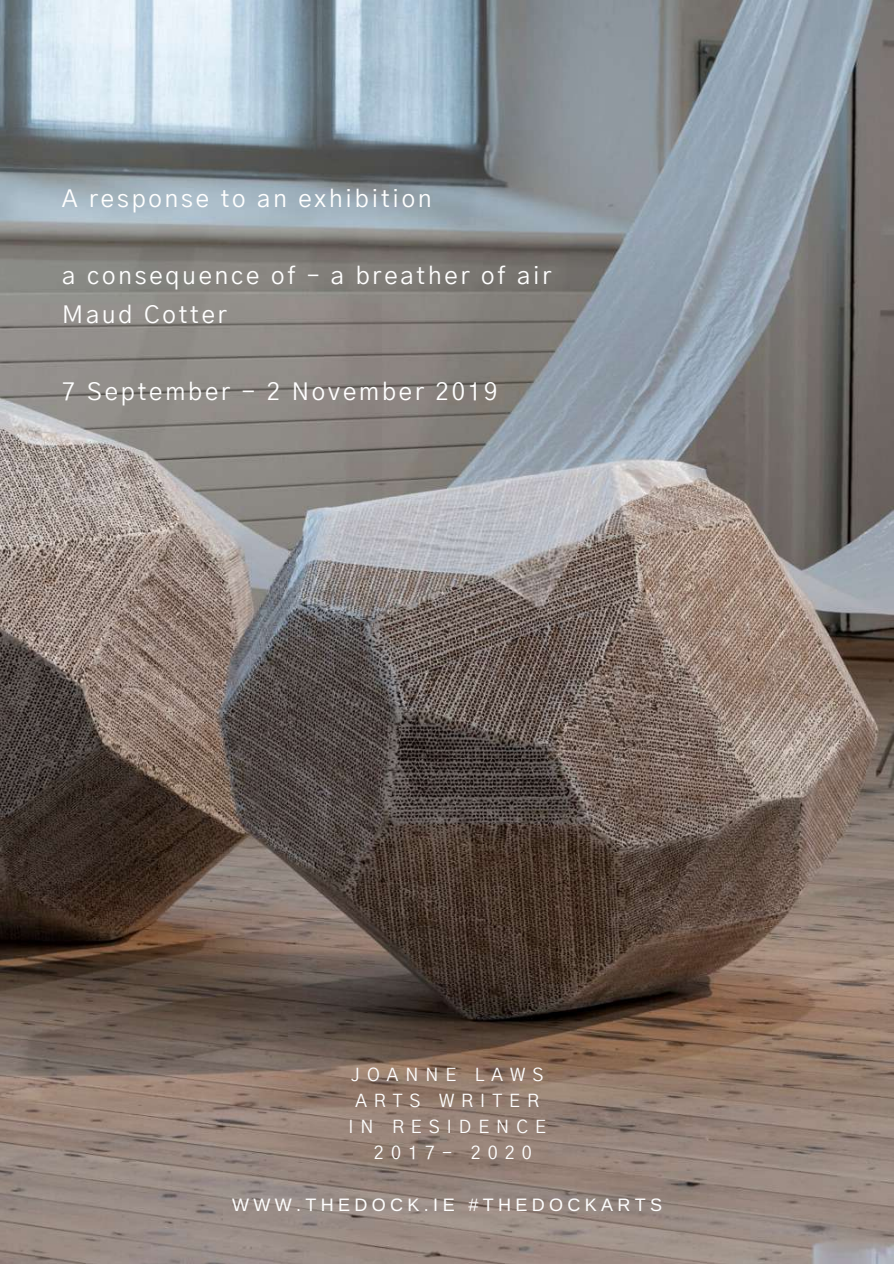
<style>
.page{position:relative;width:894px;height:1264px;background:#fff}
.page>*{position:absolute;margin:0;border:0;box-sizing:border-box;transform-origin:0 0}
.t1{font:24px/38.5px "Gothic A1";letter-spacing:.12em;color:#fff}
.t2{font:18px "Gothic A1";letter-spacing:.39em;color:#fff}
.t3{font:18px "Arimo";letter-spacing:.24em;color:#fff}
</style>
<div class="page">
<img style="left:0;top:0;width:893px;height:1263px">
<p class="t1" style="left:62px;top:180px;width:371px">A response to an exhibition</p>
<p class="t1" style="left:62px;top:257px;width:490px">a consequence of – a breather of air<br>Maud Cotter</p>
<p class="t1" style="left:62px;top:373px;width:436px">7 September - 2 November 2019</p>
<p class="t2" style="left:351px;top:1066px;width:193px">JOANNE LAWS</p>
<p class="t2" style="left:355px;top:1092px;width:185px">ARTS WRITER</p>
<p class="t2" style="left:348px;top:1118px;width:199px">IN RESIDENCE</p>
<p class="t2" style="left:374px;top:1144px;width:159px">2017- 2020</p>
<p class="t3" style="left:232px;top:1194px;width:431px">WWW.THEDOCK.IE #THEDOCKARTS</p>
</div>
